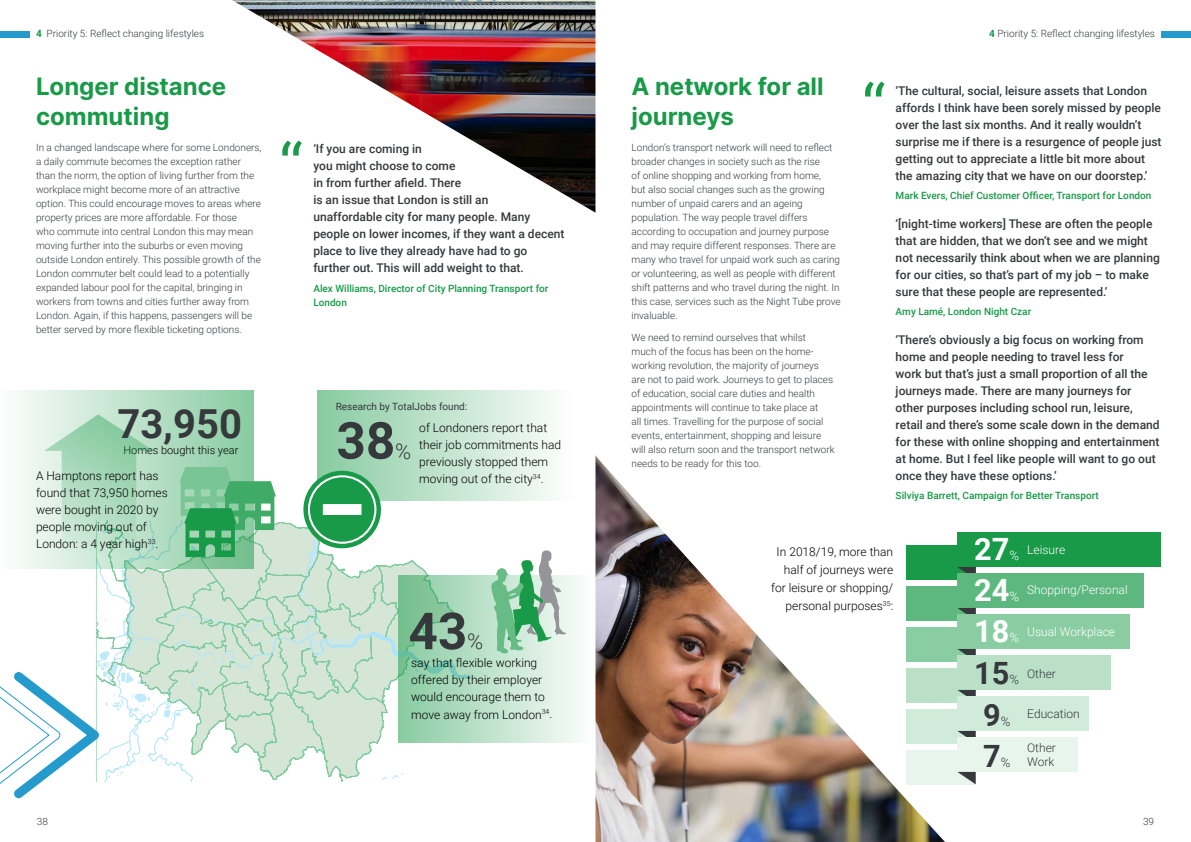
<style>
.page{position:relative;width:1191px;height:842px;background:#fff}
.page>*{position:absolute;margin:0;border:0;box-sizing:border-box;transform-origin:0 0}
.t1{font:500 60px "Inter";color:#189a48}
.t2{font:700 51.2px "Roboto";color:#36393c}
.t3{font:700 40px "Roboto";color:#36393c}
.t4{font:700 30.7px "Roboto";color:#fff}
.t5{font:700 30.7px "Roboto";color:#36393c}
.t6{font:700 24px/30px "Inter";color:#189a48}
.t7{font:300 21.8px "Roboto";color:#36393c}
.t8{font:300 13.1px "Roboto";color:#fff}
.t9{font:300 13.1px "Roboto";color:#36393c}
.t10{font:500 12px/17px "Roboto";color:#36393c}
.t11{font:300 12px/17px "Roboto";color:#000}
.t12{font:300 12px "Roboto";color:#fff}
.t13{font:300 12px/13.5px "Roboto";color:#36393c}
.t14{font:300 11px "Roboto";color:#000}
.t15{font:300 10px/14px "Roboto";color:#36393c}
.t16{font:500 10px/14px "Roboto";color:#189a48}
.t17{font:10px "Roboto";color:#36393c}
.s1{font-weight:700;color:#189a48}
</style>
<div class="page">
<img style="left:595px;top:455px;width:350px;height:387px">
<div style="left:1161px;top:31px;width:30px;height:7px;background:#259bcd"></div>
<div style="left:0;top:31px;width:30px;height:7px;background:#259bcd"></div>
<svg style="left:97px;top:521px;width:373px;height:261px"></svg>
<svg style="left:18px;top:390px;width:236px;height:179px;background:#bbe1c9"></svg>
<svg style="left:179px;top:467px;width:97px;height:90px;background:#6cbe8a"></svg>
<svg style="left:44px;top:414px;width:110px;height:143px;background:#b7dfc6"></svg>
<div style="left:317px;top:390px;width:257px;height:111px;background:linear-gradient(to right,#88cba1,#fefefe)"></div>
<svg style="left:303px;top:471px;width:78px;height:77px"></svg>
<img style="left:232px;top:0;width:363px;height:213px">
<svg style="left:397px;top:575px;width:180px;height:167px;background:#b3ddc3"></svg>
<svg style="left:491px;top:550px;width:75px;height:104px"></svg>
<svg style="left:0;top:671px;width:99px;height:127px"></svg>
<div style="left:906px;top:545px;width:69px;height:34px;background:#189a48"></div>
<div style="left:957px;top:533px;width:204px;height:34px;background:#189a48"></div>
<svg style="left:957px;top:567px;width:18px;height:7px"></svg>
<div style="left:906px;top:586px;width:69px;height:34px;background:#5db87f"></div>
<div style="left:957px;top:574px;width:186px;height:34px;background:#5db87f"></div>
<svg style="left:957px;top:608px;width:18px;height:7px"></svg>
<div style="left:906px;top:627px;width:69px;height:34px;background:#8bcda3"></div>
<div style="left:957px;top:615px;width:172px;height:34px;background:#8bcda3"></div>
<svg style="left:957px;top:649px;width:18px;height:7px"></svg>
<div style="left:906px;top:668px;width:69px;height:34px;background:#bae1c8"></div>
<div style="left:957px;top:656px;width:154px;height:34px;background:#bae1c8"></div>
<svg style="left:957px;top:690px;width:18px;height:7px"></svg>
<div style="left:906px;top:709px;width:69px;height:34px;background:#d1ebda"></div>
<div style="left:957px;top:697px;width:132px;height:34px;background:#d1ebda"></div>
<svg style="left:957px;top:731px;width:18px;height:6px"></svg>
<div style="left:906px;top:750px;width:69px;height:34px;background:#e8f5ed"></div>
<div style="left:957px;top:737px;width:121px;height:35px;background:#e8f5ed"></div>
<svg style="left:957px;top:772px;width:18px;height:12px"></svg>
<p class="t15" style="left:36px;top:26px;width:170px"><span class="s1">4</span> Priority 5: Reflect changing lifestyles</p>
<p class="t15" style="left:989px;top:26px;width:167px"><span class="s1">4</span> Priority 5: Reflect changing lifestyles</p>
<h3 class="t6" style="left:36px;top:71px;width:192px">Longer distance commuting</h3>
<p class="t15" style="left:36px;top:140px;width:227px">In a changed landscape where for some Londoners, a daily commute becomes the exception rather than the norm, the option of living further from the workplace might become more of an attractive option. This could encourage moves to areas where property prices are more affordable. For those<br>who commute into central London this may mean moving further into the suburbs or even moving outside London entirely. This possible growth of the London commuter belt could lead to a potentially expanded labour pool for the capital, bringing in workers from towns and cities further away from London. Again, if this happens, passengers will be better served by more flexible ticketing options.</p>
<p class="t10" style="left:313px;top:140px;width:253px">‘If you are coming in<br>you might choose to come<br>in from further afield. There<br>is an issue that London is still an<br>unaffordable city for many people. Many people on lower incomes, if they want a decent place to live they already have had to go further out. This will add weight to that.</p>
<h1 class="t1" style="left:279px;top:120px;width:25px">“</h1>
<p class="t16" style="left:313px;top:281px;width:237px">Alex Williams, Director of City Planning Transport for<br>London</p>
<h3 class="t3" style="left:117px;top:395px;width:126px">73,950</h3>
<p class="t14" style="left:123px;top:442px;width:117px">Homes bought this year</p>
<p class="t11" style="left:36px;top:466px;width:133px">A Hamptons report has found that 73,950 homes were bought in 2020 by people moving out of<br>London: a 4 year high<sup>33</sup>.</p>
<p class="t17" style="left:336px;top:399px;width:133px">Research by TotalJobs found:</p>
<h2 class="t2" style="left:336px;top:405px;width:60px">38</h2>
<h3 class="t7" style="left:395px;top:436px;width:18px">%</h3>
<p class="t11" style="left:419px;top:419px;width:143px">of Londoners report that their job commitments had previously stopped them moving out of the city<sup>34</sup>.</p>
<h2 class="t2" style="left:408px;top:595px;width:60px">43</h2>
<h3 class="t7" style="left:467px;top:626px;width:18px">%</h3>
<p class="t11" style="left:411px;top:654px;width:143px">say that flexible working offered by their employer would encourage them to move away from London<sup>34</sup>.</p>
<h3 class="t6" style="left:631px;top:71px;width:194px">A network for all journeys</h3>
<p class="t15" style="left:631px;top:140px;width:211px">London’s transport network will need to reflect broader changes in society such as the rise<br>of online shopping and working from home,<br>but also social changes such as the growing number of unpaid carers and an ageing population. The way people travel differs according to occupation and journey purpose and may require different responses. There are many who travel for unpaid work such as caring or volunteering, as well as people with different shift patterns and who travel during the night. In this case, services such as the Night Tube prove invaluable.</p>
<p class="t15" style="left:631px;top:330px;width:205px">We need to remind ourselves that whilst<br>much of the focus has been on the home&shy;working revolution, the majority of journeys are not to paid work. Journeys to get to places of education, social care duties and health appointments will continue to take place at<br>all times. Travelling for the purpose of social events, entertainment, shopping and leisure will also return soon and the transport network needs to be ready for this too.</p>
<h1 class="t1" style="left:862px;top:61px;width:25px">“</h1>
<p class="t10" style="left:895px;top:81px;width:267px">‘The cultural, social, leisure assets that London affords I think have been sorely missed by people over the last six months. And it really wouldn’t surprise me if there is a resurgence of people just getting out to appreciate a little bit more about the amazing city that we have on our doorstep.’</p>
<p class="t16" style="left:895px;top:188px;width:257px">Mark Evers, Chief Customer Officer, Transport for London</p>
<p class="t10" style="left:895px;top:214px;width:266px">‘[night-time workers] These are often the people that are hidden, that we don’t see and we might not necessarily think about when we are planning for our cities, so that’s part of my job – to make sure that these people are represented.’</p>
<p class="t16" style="left:895px;top:304px;width:137px">Amy Lamé, London Night Czar</p>
<p class="t10" style="left:895px;top:330px;width:265px">‘There’s obviously a big focus on working from home and people needing to travel less for<br>work but that’s just a small proportion of all the journeys made. There are many journeys for other purposes including school run, leisure, retail and there’s some scale down in the demand for these with online shopping and entertainment at home. But I feel like people will want to go out once they have these options.’</p>
<p class="t16" style="left:895px;top:488px;width:205px">Silviya Barrett, Campaign for Better Transport</p>
<p class="t11" style="left:771px;top:542px;width:124px;line-height:18px;text-align:right">In 2018/19, more than half of journeys were for leisure or shopping/ personal purposes<sup>35</sup>:</p>
<h3 class="t4" style="left:974px;top:528px;width:37px">27</h3>
<h3 class="t8" style="left:1009px;top:547px;width:11px">%</h3>
<h3 class="t4" style="left:974px;top:568px;width:37px">24</h3>
<h3 class="t8" style="left:1009px;top:587px;width:11px">%</h3>
<h3 class="t4" style="left:974px;top:610px;width:37px">18</h3>
<h3 class="t8" style="left:1009px;top:628px;width:11px">%</h3>
<h3 class="t5" style="left:974px;top:652px;width:37px">15</h3>
<h3 class="t9" style="left:1009px;top:670px;width:11px">%</h3>
<h3 class="t5" style="left:983px;top:693px;width:19px">9</h3>
<h3 class="t9" style="left:1000px;top:712px;width:11px">%</h3>
<h3 class="t5" style="left:983px;top:735px;width:19px">7</h3>
<h3 class="t9" style="left:1000px;top:753px;width:11px">%</h3>
<p class="t12" style="left:1027px;top:541px;width:40px">Leisure</p>
<p class="t12" style="left:1027px;top:581px;width:102px">Shopping/Personal</p>
<p class="t12" style="left:1027px;top:623px;width:89px">Usual Workplace</p>
<p class="t13" style="left:1027px;top:667px;width:30px">Other</p>
<p class="t13" style="left:1027px;top:707px;width:54px">Education</p>
<p class="t13" style="left:1027px;top:741px;width:30px">Other<br>Work</p>
<p class="t15" style="left:37px;top:814px;width:13px">38</p>
<p class="t15" style="left:1143px;top:814px;width:13px">39</p>
</div>
